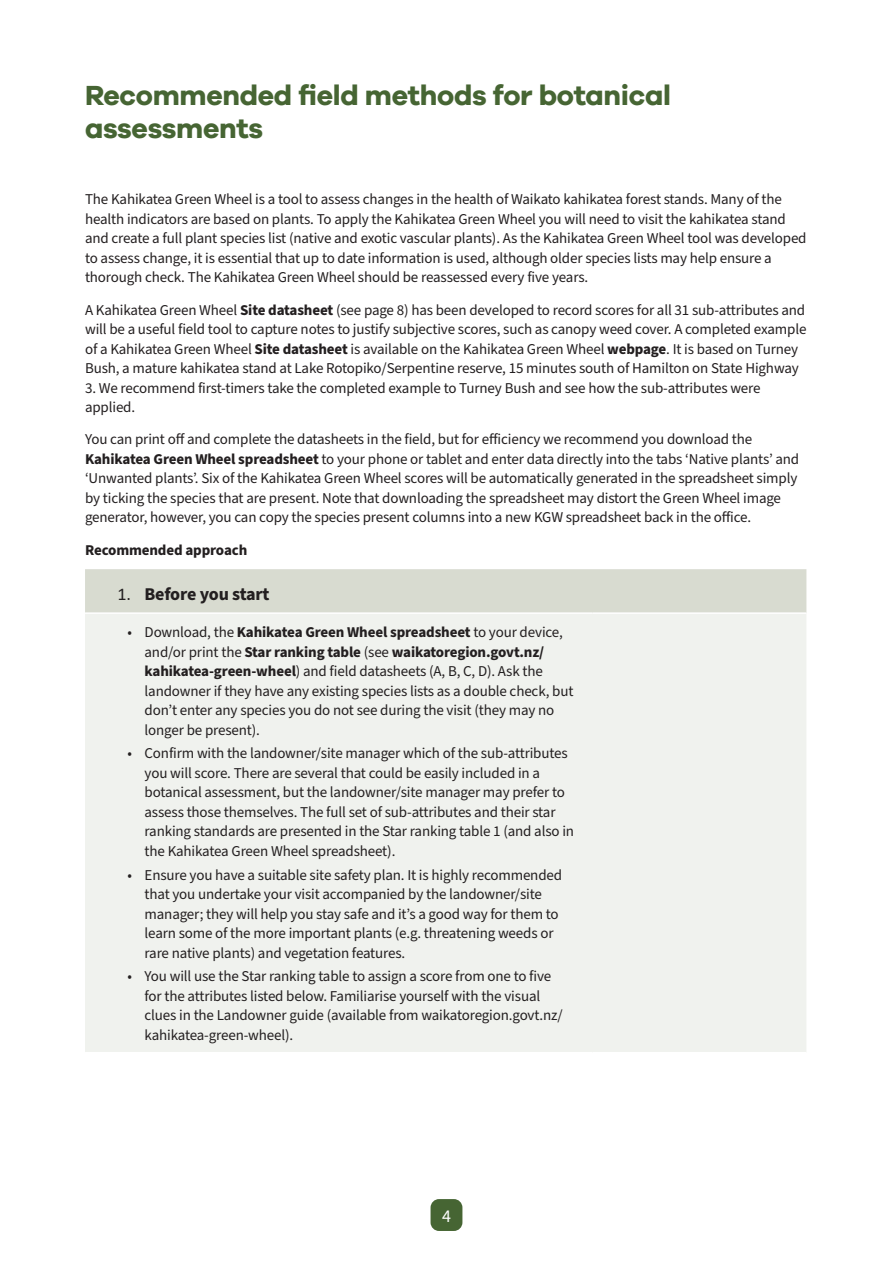
<style>
.page{position:relative;width:893px;height:1263px;background:#fff}
.page>*{position:absolute;margin:0;border:0;box-sizing:border-box;transform-origin:0 0}
.t1{font:700 28.5px/33px "Galano Grotesque";letter-spacing:-.01em;color:#466533}
.t2{font:700 18px "Source Sans Pro";letter-spacing:-.015em;color:#231f20}
.t3{font:18px "Source Sans Pro";color:#fff}
.t4{font:15px/19.5px "Source Sans Pro";letter-spacing:-.01em;color:#231f20}
.t5{font:700 15px "Source Sans Pro";letter-spacing:-.01em;color:#231f20}
.s1{font-weight:700}
.s2{font-family:"Calibri";font-weight:400}
</style>
<div class="page">
<div style="left:431px;top:1199px;width:31px;height:32px;background:#466533;border-radius:9px"></div>
<div style="left:85px;top:569px;width:721px;height:43px;background:#d8dbd0"></div>
<div style="left:85px;top:614px;width:721px;height:438px;background:#f0f2ee"></div>
<h1 class="t1" style="left:85px;top:78px;width:588px">Recommended field methods for botanical assessments</h1>
<p class="t4" style="left:85px;top:190px;width:723px">The Kahikatea Green Wheel is a tool to assess changes in the health of Waikato kahikatea forest stands. Many of the health indicators are based on plants. To apply the Kahikatea Green Wheel you will need to visit the kahikatea stand and create a full plant species list (native and exotic vascular plants). As the Kahikatea Green Wheel tool was developed to assess change, it is essential that up to date information is used, although older species lists may help ensure a thorough check. The Kahikatea Green Wheel should be reassessed every five years.</p>
<p class="t4" style="left:85px;top:300px;width:723px">A Kahikatea Green Wheel <span class="s1">Site datasheet</span> (see page 8) has been developed to record scores for all 31 sub-attributes and will be a useful field tool to capture notes to justify subjective scores, such as canopy weed cover. A completed example of a Kahikatea Green Wheel <span class="s1">Site datasheet</span> is available on the Kahikatea Green Wheel <span class="s1">webpage</span>. It is based on Turney Bush, a mature kahikatea stand at Lake Rotopiko/Serpentine reserve, 15 minutes south of Hamilton on State Highway</p>
<p class="t4" style="left:85px;top:378px;width:677px">3. We recommend first-timers take the completed example to Turney Bush and see how the sub-attributes were applied.</p>
<p class="t4" style="left:85px;top:430px;width:716px">You can print off and complete the datasheets in the field, but for efficiency we recommend you download the <span class="s1">Kahikatea Green Wheel spreadsheet</span> to your phone or tablet and enter data directly into the tabs ‘Native plants’ and ‘Unwanted plants’. Six of the Kahikatea Green Wheel scores will be automatically generated in the spreadsheet simply by ticking the species that are present. Note that downloading the spreadsheet may distort the Green Wheel image generator, however, you can copy the species present columns into a new KGW spreadsheet back in the office.</p>
<p class="t5" style="left:85px;top:539px;width:164px">Recommended approach</p>
<p class="t2" style="left:118px;top:582px;width:154px"><span class="s2">1.</span> Before you start</p>
<p class="t4" style="left:145px;top:623px;width:430px;text-indent:-17px">• Download, the <span class="s1">Kahikatea Green Wheel spreadsheet</span> to your device, and/or print the <span class="s1">Star ranking table</span> (see <span class="s1">waikatoregion.govt.nz/ kahikatea-green-wheel</span>) and field datasheets (A, B, C, D). Ask the landowner if they have any existing species lists as a double check, but don’t enter any species you do not see during the visit (they may no longer be present).</p>
<p class="t4" style="left:145px;top:744px;width:431px;text-indent:-17px">• Confirm with the landowner/site manager which of the sub-attributes you will score. There are several that could be easily included in a botanical assessment, but the landowner/site manager may prefer to assess those themselves. The full set of sub-attributes and their star ranking standards are presented in the Star ranking table 1 (and also in the Kahikatea Green Wheel spreadsheet).</p>
<p class="t4" style="left:145px;top:865px;width:419px;text-indent:-17px">• Ensure you have a suitable site safety plan. It is highly recommended that you undertake your visit accompanied by the landowner/site manager; they will help you stay safe and it’s a good way for them to learn some of the more important plants (e.g. threatening weeds or rare native plants) and vegetation features.</p>
<p class="t4" style="left:145px;top:967px;width:420px;text-indent:-17px">• You will use the Star ranking table to assign a score from one to five for the attributes listed below. Familiarise yourself with the visual clues in the Landowner guide (available from waikatoregion.govt.nz/ kahikatea-green-wheel).</p>
<p class="t3" style="left:442px;top:1204px;width:10px">4</p>
</div>
